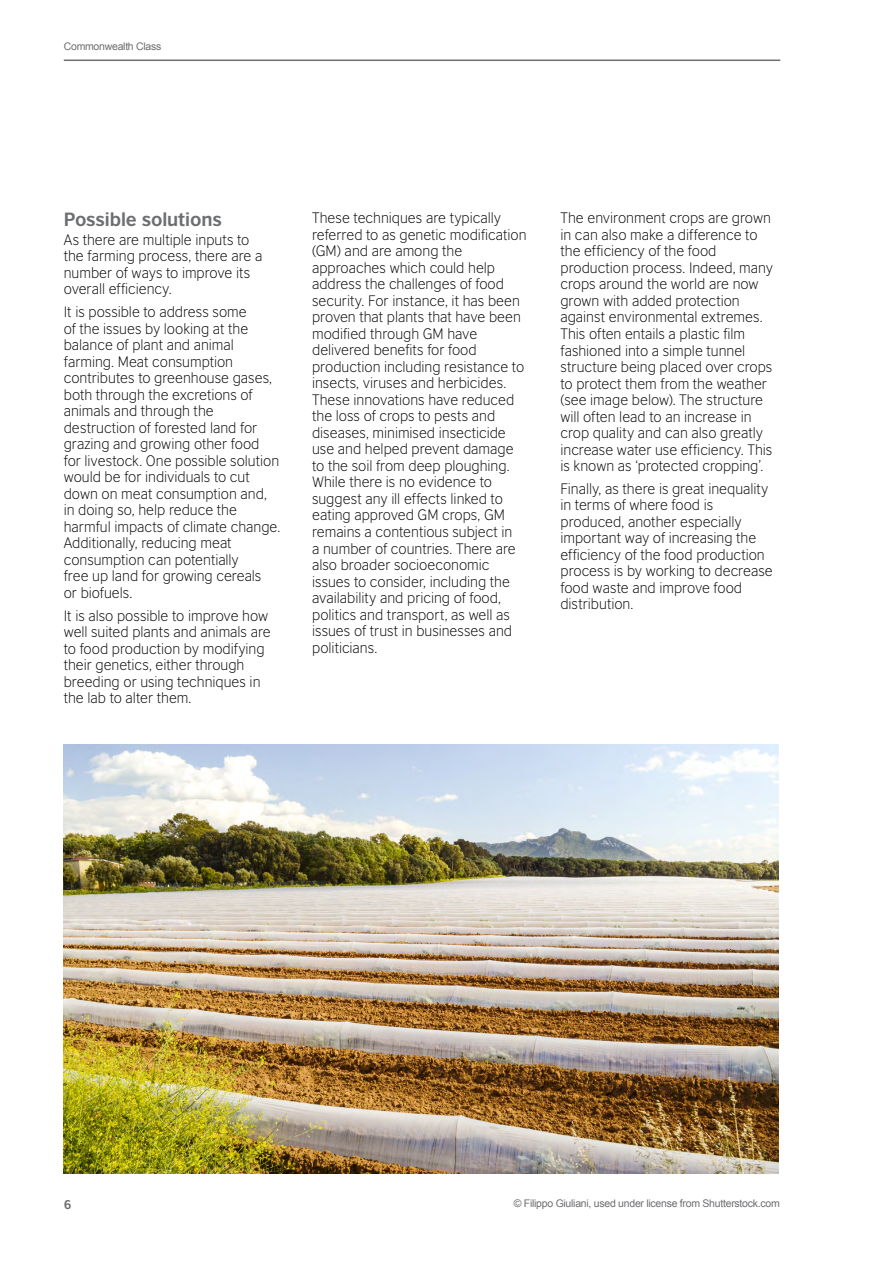
<style>
.page{position:relative;width:893px;height:1263px;background:#fff}
.page>*{position:absolute;margin:0;border:0;box-sizing:border-box;transform-origin:0 0}
.t1{font:700 18px "British Council Sans";letter-spacing:-.005em;color:#6d6e71}
.t2{font:300 14.25px/16.5px "British Council Sans";color:#000}
.t3{font:700 12px "British Council Sans";color:#6d6e71}
.t4{font:10.5px "Arial";letter-spacing:-.025em;color:#6d6e71}
</style>
<div class="page">
<hr style="left:64px;top:60px;width:716px;height:1px;background:#6d6e71">
<img style="left:64px;top:744px;width:714px;height:430px">
<p class="t4" style="left:64px;top:40px;width:99px">Commonwealth Class</p>
<p class="t1" style="left:64px;top:208px;width:159px">Possible solutions</p>
<p class="t2" style="left:64px;top:231px;width:200px">As there are multiple inputs to the farming process, there are a number of ways to improve its overall efficiency.</p>
<p class="t2" style="left:64px;top:304px;width:218px">It is possible to address some<br>of the issues by looking at the balance of plant and animal farming. Meat consumption contributes to greenhouse gases, both through the excretions of animals and through the destruction of forested land for grazing and growing other food<br>for livestock. One possible solution would be for individuals to cut down on meat consumption and, in doing so, help reduce the harmful impacts of climate change.<br>Additionally, reducing meat consumption can potentially<br>free up land for growing cereals<br>or biofuels.</p>
<p class="t2" style="left:64px;top:607px;width:208px">It is also possible to improve how well suited plants and animals are to food production by modifying their genetics, either through breeding or using techniques in the lab to alter them.</p>
<p class="t2" style="left:312px;top:210px;width:216px">These techniques are typically referred to as genetic modification (GM) and are among the approaches which could help address the challenges of food security. For instance, it has been proven that plants that have been modified through GM have delivered benefits for food production including resistance to insects, viruses and herbicides.<br>These innovations have reduced the loss of crops to pests and diseases, minimised insecticide use and helped prevent damage to the soil from deep ploughing.<br>While there is no evidence to suggest any ill effects linked to eating approved GM crops, GM remains a contentious subject in<br>a number of countries. There are also broader socioeconomic issues to consider, including the availability and pricing of food, politics and transport, as well as issues of trust in businesses and politicians.</p>
<p class="t2" style="left:560px;top:210px;width:214px">The environment crops are grown in can also make a difference to the efficiency of the food production process. Indeed, many crops around the world are now grown with added protection against environmental extremes.<br>This often entails a plastic film fashioned into a simple tunnel structure being placed over crops to protect them from the weather (see image below). The structure will often lead to an increase in crop quality and can also greatly increase water use efficiency. This is known as ‘protected cropping’.</p>
<p class="t2" style="left:560px;top:480px;width:214px">Finally, as there is great inequality in terms of where food is produced, another especially important way of increasing the efficiency of the food production process is by working to decrease food waste and improve food distribution.</p>
<p class="t3" style="left:64px;top:1196px;width:9px">6</p>
<p class="t4" style="left:514px;top:1196px;width:267px">© Filippo Giuliani, used under license from Shutterstock.com</p>
</div>
